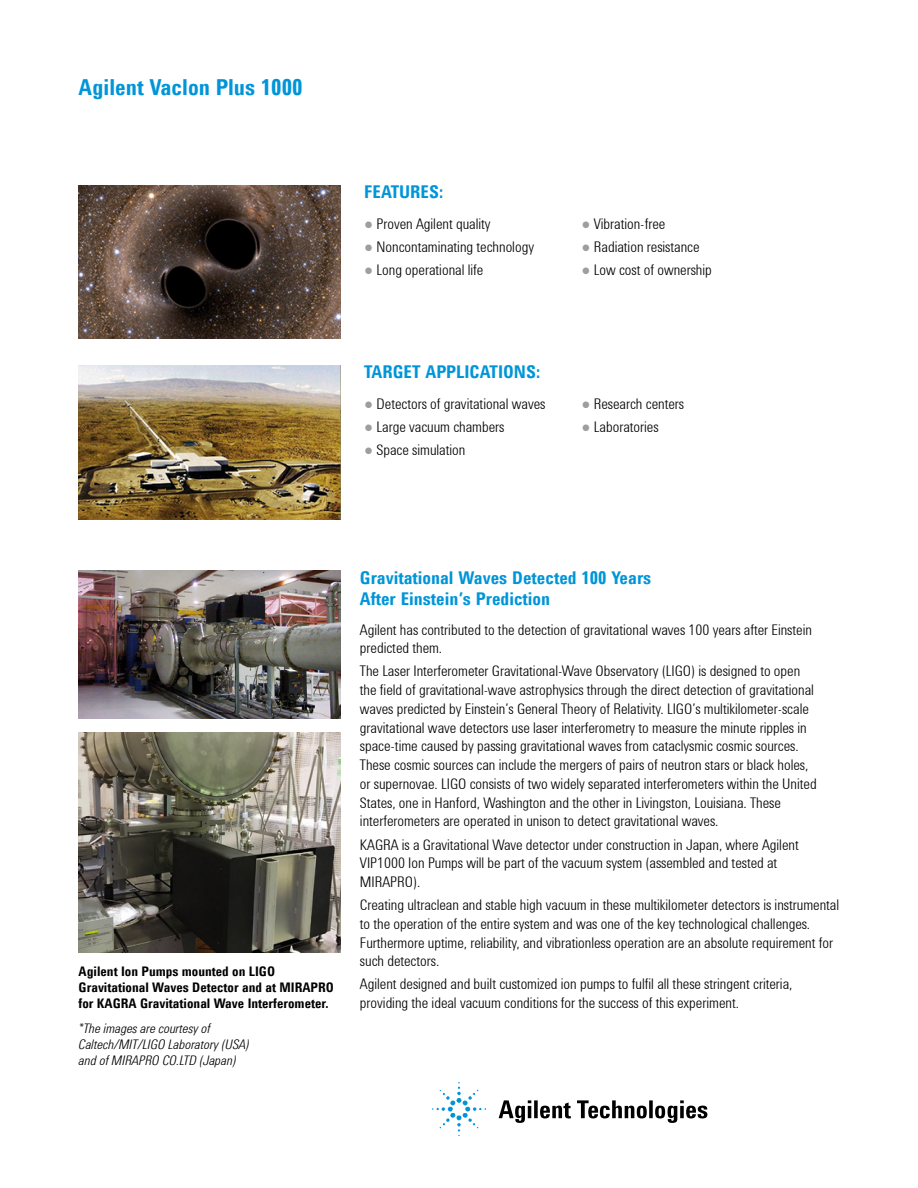
<style>
.page{position:relative;width:918px;height:1188px;background:#fff}
.page>*{position:absolute;margin:0;border:0;box-sizing:border-box;transform-origin:0 0}
.t1{font:700 22.5px "Agilent Cond TT";color:#0095d8}
.titoletto{font:700 18px/21.6px "Agilent Cond TT";color:#0095d8}
.Testo{font:300 15px/18.8px "Agilent Cond TT";color:#000}
.Testo-2{font:700 13.5px/16.2px "Agilent Cond TT";color:#000}
.Testo-3{font:italic 300 13.5px/16.2px "Agilent Cond TT";color:#000}
.s1{color:#9c9e9f}
</style>
<div class="page">
<img style="left:432px;top:1083px;width:54px;height:53px">
<svg style="left:499px;top:1100px;width:208px;height:23px"></svg>
<img style="left:79px;top:571px;width:261px;height:147px">
<img style="left:79px;top:185px;width:261px;height:154px">
<img style="left:79px;top:366px;width:261px;height:153px">
<img style="left:79px;top:733px;width:261px;height:220px">
<p class="t1" style="left:79px;top:70px;width:225px">Agilent Vaclon Plus 1000</p>
<p class="titoletto" style="left:364px;top:180px;width:81px">FEATURES:</p>
<p class="Testo" style="left:364px;top:213px;width:128px"><span class="s1">●</span> Proven Agilent quality</p>
<p class="Testo" style="left:364px;top:236px;width:171px"><span class="s1">●</span> Noncontaminating technology</p>
<p class="Testo" style="left:364px;top:259px;width:121px"><span class="s1">●</span> Long operational life</p>
<p class="titoletto" style="left:364px;top:361px;width:177px">TARGET APPLICATIONS:</p>
<p class="Testo" style="left:364px;top:394px;width:183px"><span class="s1">●</span> Detectors of gravitational waves</p>
<p class="Testo" style="left:364px;top:417px;width:142px"><span class="s1">●</span> Large vacuum chambers</p>
<p class="Testo" style="left:364px;top:440px;width:103px"><span class="s1">●</span> Space simulation</p>
<p class="Testo" style="left:582px;top:213px;width:85px"><span class="s1">●</span> Vibration-free</p>
<p class="Testo" style="left:582px;top:236px;width:120px"><span class="s1">●</span> Radiation resistance</p>
<p class="Testo" style="left:582px;top:259px;width:132px"><span class="s1">●</span> Low cost of ownership</p>
<p class="Testo" style="left:582px;top:394px;width:104px"><span class="s1">●</span> Research centers</p>
<p class="Testo" style="left:582px;top:417px;width:79px"><span class="s1">●</span> Laboratories</p>
<p class="Testo-2" style="left:79px;top:962px;width:257px">Agilent Ion Pumps mounted on LIGO<br>Gravitational Waves Detector and at MIRAPRO for KAGRA Gravitational Wave Interferometer.</p>
<p class="Testo-3" style="left:79px;top:1019px;width:172px">*The images are courtesy of<br>Caltech/MIT/LIGO Laboratory (USA) and of MIRAPRO CO.LTD (Japan)</p>
<p class="titoletto" style="left:360px;top:566px;width:293px">Gravitational Waves Detected 100 Years<br>After Einstein’s Prediction</p>
<p class="Testo" style="left:360px;top:619px;width:454px">Agilent has contributed to the detection of gravitational waves 100 years after Einstein predicted them.</p>
<p class="Testo" style="left:360px;top:661px;width:458px">The Laser Interferometer Gravitational-Wave Observatory (LIGO) is designed to open the field of gravitational-wave astrophysics through the direct detection of gravitational waves predicted by Einstein’s General Theory of Relativity. LIGO’s multikilometer-scale gravitational wave detectors use laser interferometry to measure the minute ripples in space-time caused by passing gravitational waves from cataclysmic cosmic sources.<br>These cosmic sources can include the mergers of pairs of neutron stars or black holes, or supernovae. LIGO consists of two widely separated interferometers within the United States, one in Hanford, Washington and the other in Livingston, Louisiana. These interferometers are operated in unison to detect gravitational waves.</p>
<p class="Testo" style="left:360px;top:834px;width:440px">KAGRA is a Gravitational Wave detector under construction in Japan, where Agilent<br>VIP1000 Ion Pumps will be part of the vacuum system (assembled and tested at<br>MIRAPRO).</p>
<p class="Testo" style="left:360px;top:894px;width:481px">Creating ultraclean and stable high vacuum in these multikilometer detectors is instrumental to the operation of the entire system and was one of the key technological challenges.<br>Furthermore uptime, reliability, and vibrationless operation are an absolute requirement for such detectors.</p>
<p class="Testo" style="left:360px;top:974px;width:434px">Agilent designed and built customized ion pumps to fulfil all these stringent criteria, providing the ideal vacuum conditions for the success of this experiment.</p>
</div>
